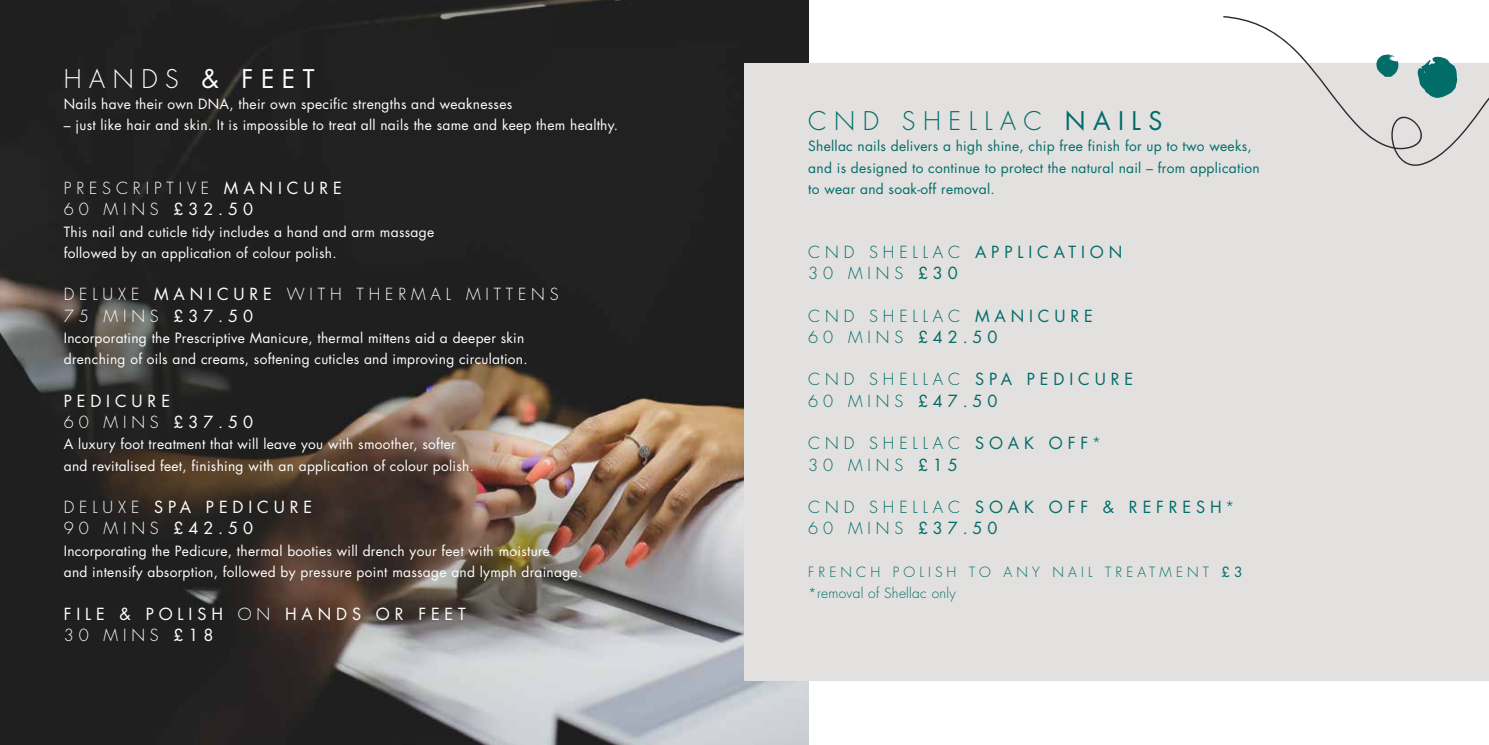
<style>
.page{position:relative;width:1489px;height:745px;background:#fff}
.page>*{position:absolute;margin:0;border:0;box-sizing:border-box;transform-origin:0 0}
.t1{font:300 25px "Futura TR";letter-spacing:.3em;color:#006d68}
.t2{font:300 25px "Futura TR";letter-spacing:.3em;color:#fff}
.t3{font:300 16.25px/21.2px "Futura TR";letter-spacing:.3em;color:#006d68}
.t4{font:16.25px/21.2px "Futura TR";letter-spacing:.3em;color:#fff}
.t5{font:300 16.25px/21.2px "Futura TR";letter-spacing:.3em;color:#fff}
.t6{font:16.25px/21.2px "Futura TR";letter-spacing:.3em;color:#006d68}
.t7{font:13.75px/21.2px "Futura TR";letter-spacing:.02em;color:#fff}
.t8{font:13.75px/21.2px "Futura TR";letter-spacing:.02em;color:#006d68}
.t9{font:300 13.75px/21.2px "Futura TR";letter-spacing:.3em;color:#006d68}
.s1{font-weight:400}
.s2{font-weight:300}
</style>
<div class="page">
<img style="left:0;top:0;width:808px;height:744px">
<div style="left:744px;top:64px;width:744px;height:616px;background:#e3e0e0"></div>
<svg style="left:1223px;top:16px;width:265px;height:150px"></svg>
<div style="left:305px;top:0;width:382px;height:215px;background:#212121"></div>
<img style="left:411px;top:463px;width:199px;height:198px;border-radius:50%">
<svg style="left:92px;top:300px;width:307px;height:307px;background:#322a26"></svg>
<svg style="left:0;top:205px;width:265px;height:308px;background:#2e2c29"></svg>
<img style="left:372px;top:378px;width:142px;height:142px;border-radius:50%">
<svg style="left:411px;top:301px;width:142px;height:142px;background:#5a4b40"></svg>
<h1 class="t2" style="left:64px;top:63px;width:252px">HANDS <span class="s1">&amp; FEET</span></h1>
<p class="t7" style="left:64px;top:93px;width:450px">Nails have their own DNA, their own specific strengths and weaknesses</p>
<p class="t7" style="left:64px;top:114px;width:556px">– just like hair and skin. It is impossible to treat all nails the same and keep them healthy.</p>
<p class="t5" style="left:64px;top:178px;width:279px">PRESCRIPTIVE <span class="s1">MANICURE<br></span>60 MINS <span class="s1">£32.50</span></p>
<p class="t7" style="left:64px;top:221px;width:372px">This nail and cuticle tidy includes a hand and arm massage followed by an application of colour polish.</p>
<p class="t5" style="left:64px;top:284px;width:496px">DELUXE <span class="s1">MANICURE</span> WITH THERMAL MITTENS<br>75 MINS <span class="s1">£37.50</span></p>
<p class="t7" style="left:64px;top:327px;width:465px">Incorporating the Prescriptive Manicure, thermal mittens aid a deeper skin drenching of oils and creams, softening cuticles and improving circulation.</p>
<p class="t4" style="left:64px;top:390px;width:191px">PEDICURE<br><span class="s2">60 MINS</span> £37.50</p>
<p class="t7" style="left:64px;top:433px;width:411px">A luxury foot treatment that will leave you with smoother, softer and revitalised feet, finishing with an application of colour polish.</p>
<p class="t4" style="left:64px;top:496px;width:250px"><span class="s2">DELUXE</span> SPA PEDICURE<br><span class="s2">90 MINS</span> £42.50</p>
<p class="t7" style="left:64px;top:539px;width:520px">Incorporating the Pedicure, thermal booties will drench your feet with moisture<br>and intensify absorption, followed by pressure point massage and lymph drainage.</p>
<p class="t4" style="left:64px;top:602px;width:403px">FILE &amp; POLISH <span class="s2">ON</span> HANDS OR FEET<br><span class="s2">30 MINS</span> £18</p>
<h1 class="t1" style="left:808px;top:106px;width:356px">CND SHELLAC <span class="s1">NAILS</span></h1>
<p class="t8" style="left:808px;top:136px;width:453px">Shellac nails delivers a high shine, chip free finish for up to two weeks, and is designed to continue to protect the natural nail – from application to wear and soak-off removal.</p>
<p class="t3" style="left:808px;top:241px;width:315px">CND SHELLAC <span class="s1">APPLICATION<br></span>30 MINS <span class="s1">£30</span></p>
<p class="t3" style="left:808px;top:305px;width:286px">CND SHELLAC <span class="s1">MANICURE<br></span>60 MINS <span class="s1">£42.50</span></p>
<p class="t6" style="left:808px;top:369px;width:326px"><span class="s2">CND SHELLAC</span> SPA PEDICURE<br><span class="s2">60 MINS</span> £47.50</p>
<p class="t3" style="left:808px;top:433px;width:295px">CND SHELLAC <span class="s1">SOAK OFF</span>*<br>30 MINS <span class="s1">£15</span></p>
<p class="t6" style="left:808px;top:496px;width:428px"><span class="s2">CND SHELLAC</span> SOAK OFF &amp; REFRESH<span class="s2">*<br>60 MINS</span> £37.50</p>
<p class="t9" style="left:808px;top:561px;width:436px">FRENCH POLISH TO ANY NAIL TREATMENT <span class="s1">£3 </span>*removal of Shellac only</p>
</div>
